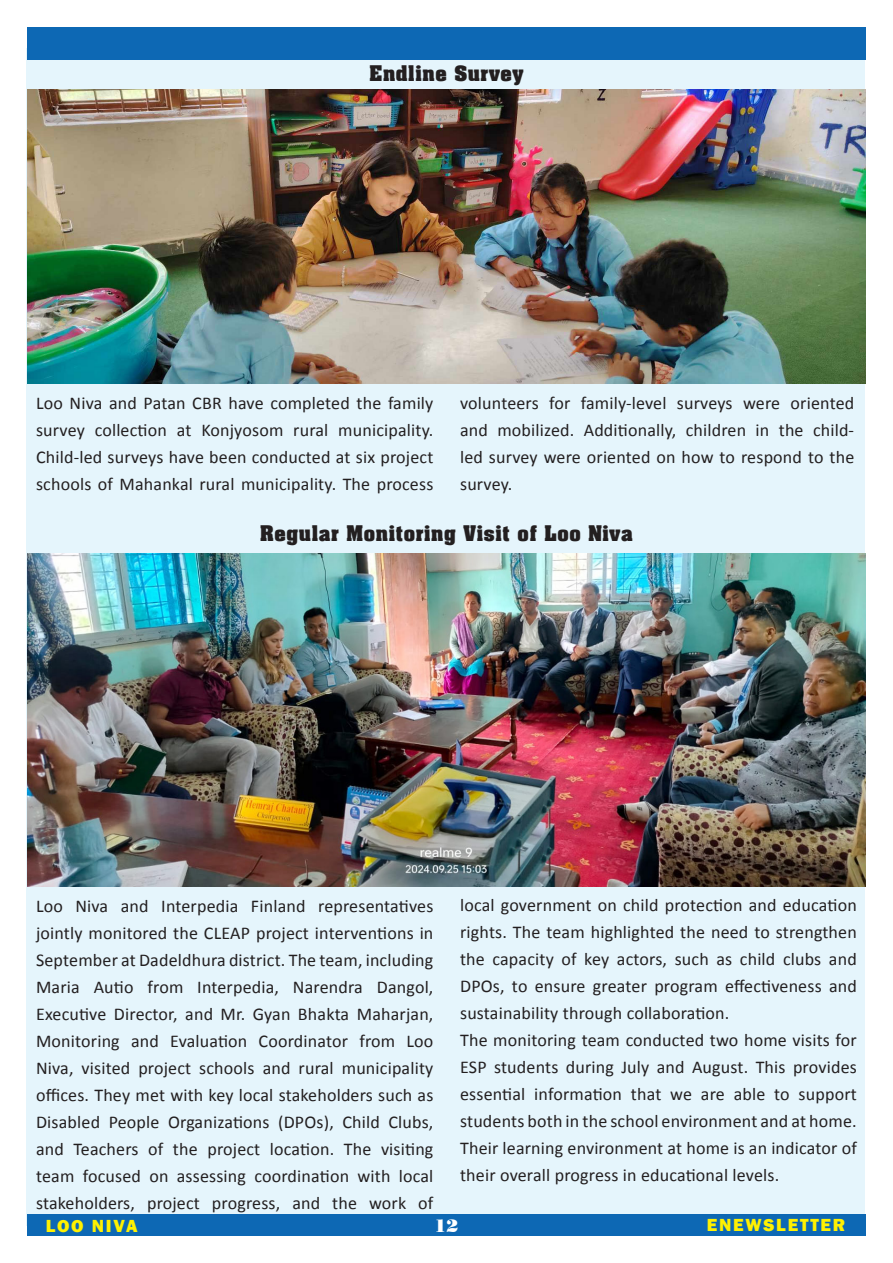
<style>
.page{position:relative;width:893px;height:1263px;background:#fff}
.page>*{position:absolute;margin:0;border:0;box-sizing:border-box;transform-origin:0 0}
.t1{font:700 21px "Aachen BT";color:#231f20}
.t2{font:18px/27px "Calibri";letter-spacing:.01em;color:#231f20;text-align:justify}
.t3{font:800 18px "Franklin Gothic";letter-spacing:.1em;color:#fff101}
.t4{font:18px "Poster Bodoni BT";color:#fff}
</style>
<div class="page">
<div style="left:26px;top:48px;width:839px;height:1177px;background:#e5f5fc"></div>
<div style="left:27px;top:1214px;width:839px;height:22px;background:#0d68b4"></div>
<div style="left:27px;top:27px;width:839px;height:32px;background:#0d68b4"></div>
<img style="left:27px;top:90px;width:838px;height:294px">
<img style="left:27px;top:553px;width:838px;height:333px">
<p class="t1" style="left:369px;top:60px;width:156px">Endline Survey</p>
<p class="t2" style="left:36px;top:390px;width:399px">Loo Niva and Patan CBR have completed the family survey collection at Konjyosom rural municipality.<br>Child-led surveys have been conducted at six project schools of Mahankal rural municipality. The process</p>
<p class="t2" style="left:460px;top:390px;width:396px">volunteers for family-level surveys were oriented and mobilized. Additionally, children in the child&shy;led survey were oriented on how to respond to the survey.</p>
<p class="t1" style="left:260px;top:520px;width:375px">Regular Monitoring Visit of Loo Niva</p>
<p class="t2" style="left:36px;top:892px;width:399px">Loo Niva and Interpedia Finland representatives jointly monitored the CLEAP project interventions in September at Dadeldhura district. The team, including Maria Autio from Interpedia, Narendra Dangol, Executive Director, and Mr. Gyan Bhakta Maharjan, Monitoring and Evaluation Coordinator from Loo Niva, visited project schools and rural municipality offices. They met with key local stakeholders such as Disabled People Organizations (DPOs), Child Clubs, and Teachers of the project location. The visiting team focused on assessing coordination with local stakeholders, project progress, and the work of</p>
<p class="t2" style="left:460px;top:892px;width:398px">local government on child protection and education rights. The team highlighted the need to strengthen the capacity of key actors, such as child clubs and DPOs, to ensure greater program effectiveness and sustainability through collaboration.</p>
<p class="t2" style="left:460px;top:1027px;width:398px">The monitoring team conducted two home visits for ESP students during July and August. This provides essential information that we are able to support students both in the school environment and at home.<br>Their learning environment at home is an indicator of their overall progress in educational levels.</p>
<p class="t3" style="left:46px;top:1214px;width:93px">LOO NIVA</p>
<p class="t4" style="left:435px;top:1215px;width:25px">12</p>
<p class="t3" style="left:707px;top:1213px;width:140px">ENEWSLETTER</p>
</div>
